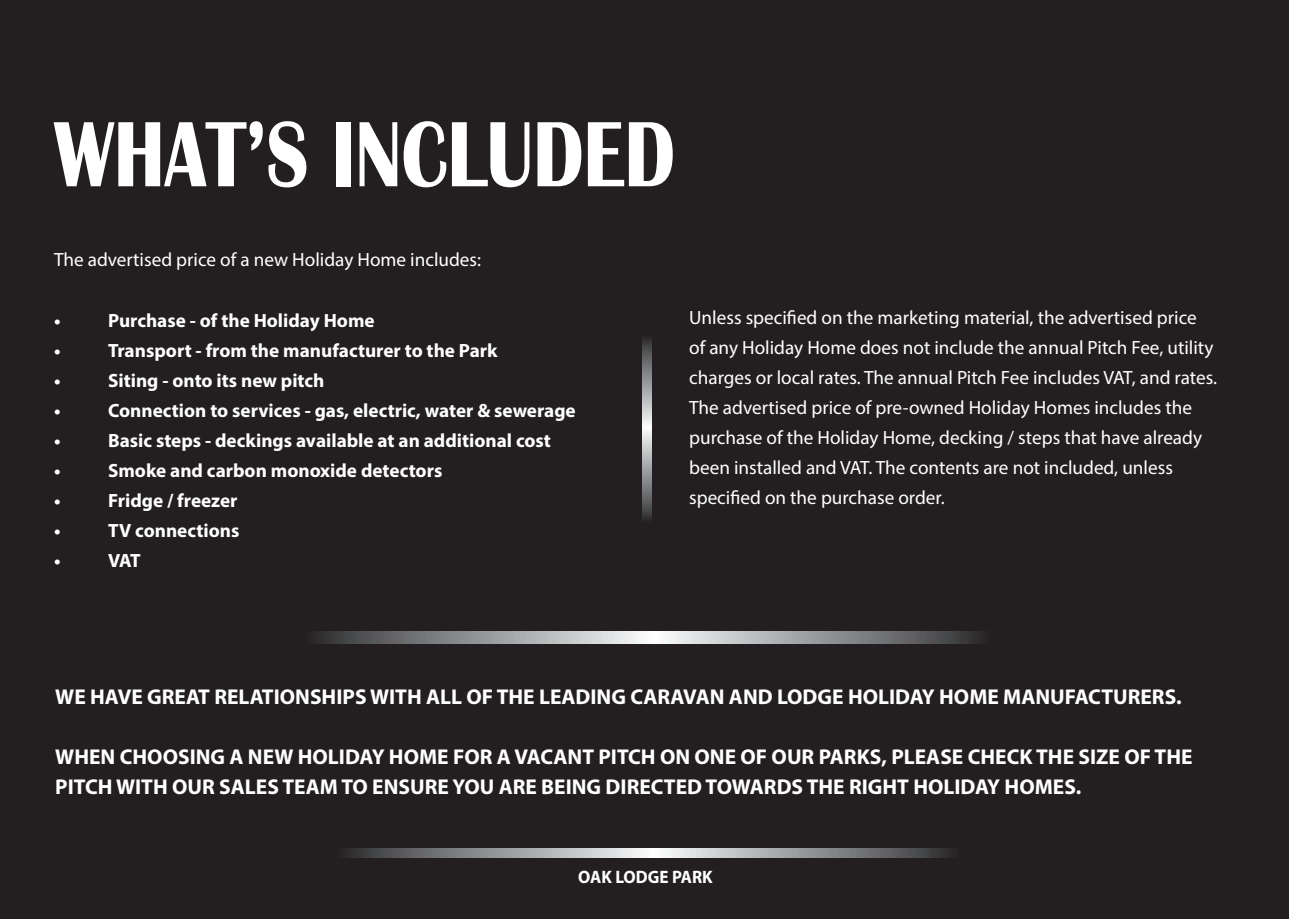
<style>
.page{position:relative;width:1289px;height:919px;background:#fff}
.page>*{position:absolute;margin:0;border:0;box-sizing:border-box;transform-origin:0 0}
.t1{font:700 96px "Britannic";color:#fff;scale:.8 1}
.t2{font:700 21.45px/30px "Myriad Pro";color:#fff}
.t3{font:19.2px/30px "Myriad Pro";color:#fff}
.t4{font:700 19.2px "Myriad Pro";color:#fff}
.t5{font:700 18px "Myriad Pro";color:#fff;scale:.95 1}
</style>
<div class="page">
<div style="left:0;top:0;width:1288px;height:918px;background:#231f20"></div>
<svg style="left:345px;top:848px;width:607px;height:9px"></svg>
<svg style="left:314px;top:631px;width:668px;height:12px"></svg>
<svg style="left:643px;top:338px;width:8px;height:182px"></svg>
<p class="t1" style="left:54px;top:100px;width:777px">WHAT’S INCLUDED</p>
<p class="t3" style="left:54px;top:245px;width:428px">The advertised price of a new Holiday Home includes:</p>
<p class="t4" style="left:54px;top:307px;width:8px">•</p>
<p class="t4" style="left:108px;top:307px;width:268px">Purchase - of the Holiday Home</p>
<p class="t4" style="left:54px;top:337px;width:8px">•</p>
<p class="t4" style="left:108px;top:337px;width:391px">Transport - from the manufacturer to the Park</p>
<p class="t4" style="left:54px;top:367px;width:8px">•</p>
<p class="t4" style="left:108px;top:367px;width:218px">Siting - onto its new pitch</p>
<p class="t4" style="left:54px;top:397px;width:8px">•</p>
<p class="t4" style="left:108px;top:397px;width:469px">Connection to services - gas, electric, water &amp; sewerage</p>
<p class="t4" style="left:54px;top:427px;width:8px">•</p>
<p class="t4" style="left:108px;top:427px;width:444px">Basic steps - deckings available at an additional cost</p>
<p class="t4" style="left:54px;top:457px;width:8px">•</p>
<p class="t4" style="left:108px;top:457px;width:336px">Smoke and carbon monoxide detectors</p>
<p class="t4" style="left:54px;top:487px;width:8px">•</p>
<p class="t4" style="left:108px;top:487px;width:131px">Fridge / freezer</p>
<p class="t4" style="left:54px;top:517px;width:8px">•</p>
<p class="t4" style="left:108px;top:517px;width:133px">TV connections</p>
<p class="t4" style="left:54px;top:547px;width:8px">•</p>
<p class="t4" style="left:108px;top:547px;width:34px">VAT</p>
<p class="t3" style="left:689px;top:302px;width:529px">Unless specified on the marketing material, the advertised price of any Holiday Home does not include the annual Pitch Fee, utility charges or local rates. The annual Pitch Fee includes VAT, and rates.<br>The advertised price of pre-owned Holiday Homes includes the purchase of the Holiday Home, decking / steps that have already been installed and VAT. The contents are not included, unless specified on the purchase order.</p>
<p class="t2" style="left:55px;top:681px;width:1127px">WE HAVE GREAT RELATIONSHIPS WITH ALL OF THE LEADING CARAVAN AND LODGE HOLIDAY HOME MANUFACTURERS.</p>
<p class="t2" style="left:55px;top:741px;width:1138px">WHEN CHOOSING A NEW HOLIDAY HOME FOR A VACANT PITCH ON ONE OF OUR PARKS, PLEASE CHECK THE SIZE OF THE<br>PITCH WITH OUR SALES TEAM TO ENSURE YOU ARE BEING DIRECTED TOWARDS THE RIGHT HOLIDAY HOMES.</p>
<p class="t5" style="left:578px;top:864px;width:143px">OAK LODGE PARK</p>
</div>
